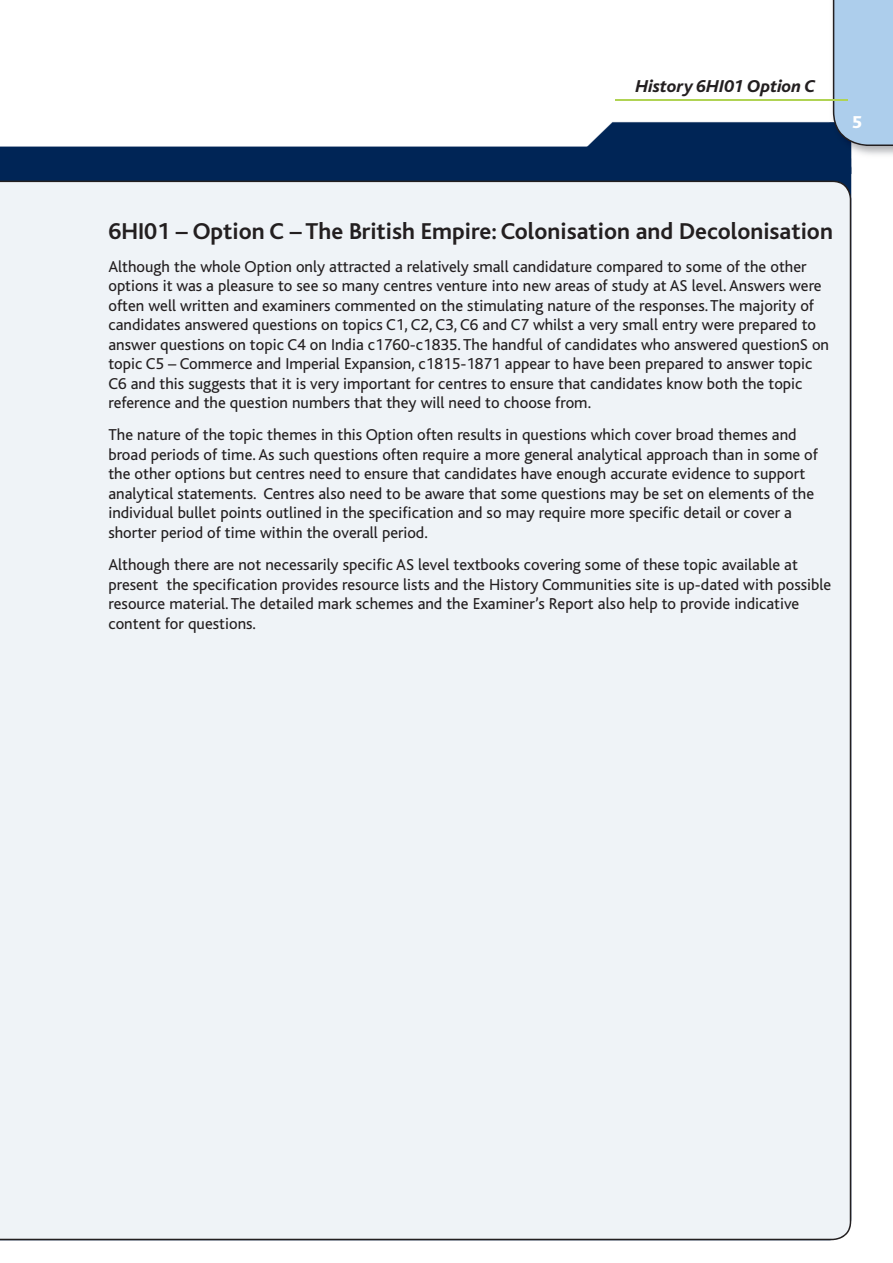
<style>
.page{position:relative;width:893px;height:1263px;background:#fff}
.page>*{position:absolute;margin:0;border:0;box-sizing:border-box;transform-origin:0 0}
.t1{font:700 24px "Bliss";color:#231f20}
.t2{font:italic 800 18px "Bliss";color:#231f20}
.t3{font:800 18px "Bliss";color:#fff}
.t4{font:16.5px/19.5px "Bliss";color:#231f20}
</style>
<div class="page">
<div style="left:0;top:147px;width:851px;height:34px;background:#002556"></div>
<div style="left:0;top:181px;width:851px;height:1059px;background:#eff3f7"></div>
<svg style="left:559px;top:0;width:334px;height:174px"></svg>
<hr style="left:615px;top:100px;width:233px;height:1px;background:#b0d354">
<p class="t2" style="left:635px;top:79px;width:181px">History 6HI01 Option C</p>
<p class="t3" style="left:852px;top:115px;width:12px">5</p>
<h1 class="t1" style="left:108px;top:222px;width:726px">6HI01 – Option C – The British Empire: Colonisation and Decolonisation</h1>
<p class="t4" style="left:108px;top:258px;width:722px">Although the whole Option only attracted a relatively small candidature compared to some of the other options it was a pleasure to see so many centres venture into new areas of study at AS level. Answers were often well written and examiners commented on the stimulating nature of the responses. The majority of candidates answered questions on topics C1, C2, C3, C6 and C7 whilst a very small entry were prepared to answer questions on topic C4 on India c1760-c1835. The handful of candidates who answered questionS on topic C5 – Commerce and Imperial Expansion, c1815-1871 appear to have been prepared to answer topic C6 and this suggests that it is very important for centres to ensure that candidates know both the topic reference and the question numbers that they will need to choose from.</p>
<p class="t4" style="left:108px;top:427px;width:711px">The nature of the topic themes in this Option often results in questions which cover broad themes and broad periods of time. As such questions often require a more general analytical approach than in some of the other options but centres need to ensure that candidates have enough accurate evidence to support analytical statements. Centres also need to be aware that some questions may be set on elements of the individual bullet points outlined in the specification and so may require more specific detail or cover a shorter period of time within the overall period.</p>
<p class="t4" style="left:108px;top:556px;width:724px">Although there are not necessarily specific AS level textbooks covering some of these topic available at present the specification provides resource lists and the History Communities site is up-dated with possible resource material. The detailed mark schemes and the Examiner’s Report also help to provide indicative content for questions.</p>
</div>
